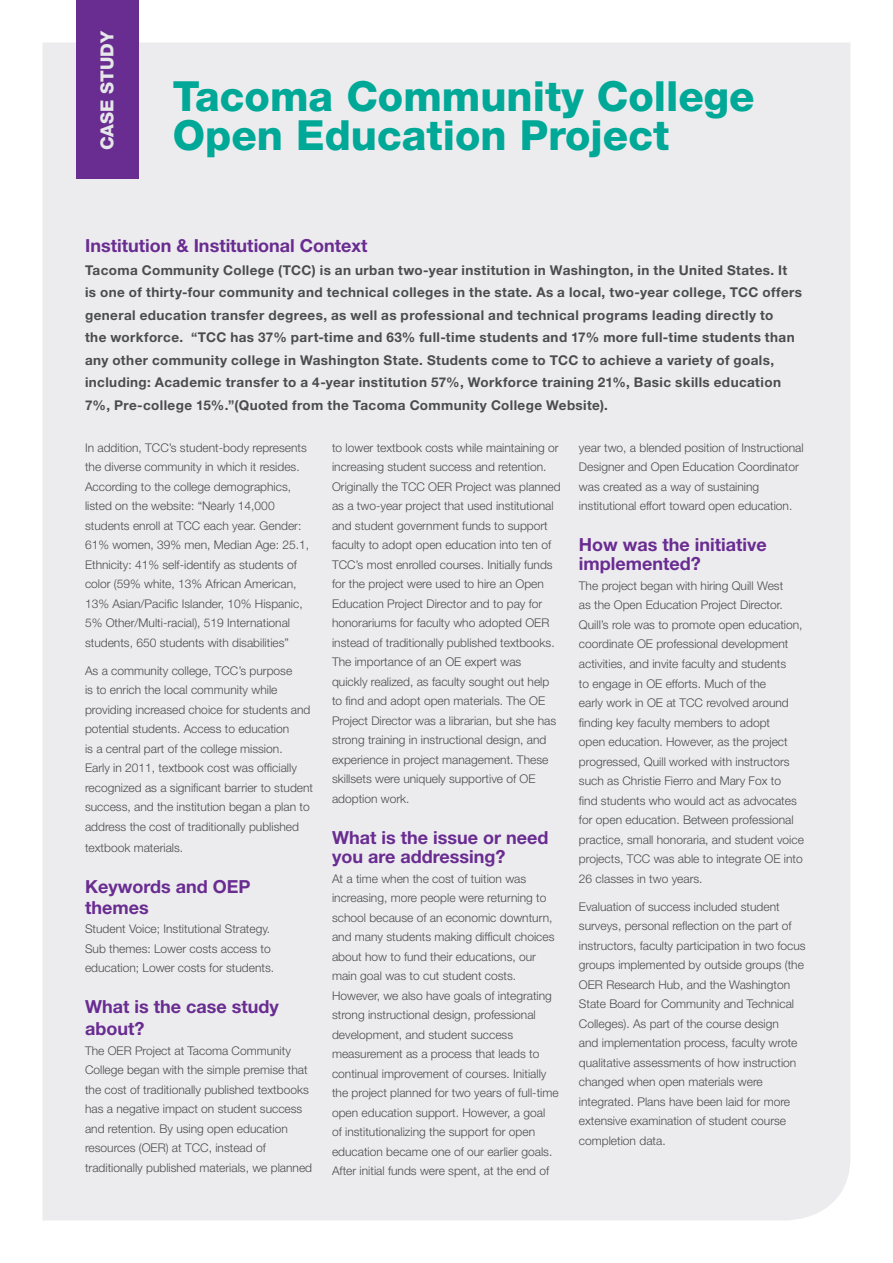
<style>
.page{position:relative;width:893px;height:1263px;background:#fff}
.page>*{position:absolute;margin:0;border:0;box-sizing:border-box;transform-origin:0 0}
.t1{font:800 41.55px/39.5px "Helvetica Neue";color:#00a897}
.t2{font:700 18px/19.5px "Helvetica Neue";color:#692c91}
.t3{font:800 18px "Helvetica Neue";color:#e6e7e9}
.t4{font:700 13.5px/22.5px "Helvetica Neue";letter-spacing:.03em;color:#4b4c4d}
.t5{font:300 12px/19.5px "Helvetica Neue";color:#4b4c4d}
</style>
<div class="page">
<div style="left:43px;top:43px;width:807px;height:1177px;background:#ececee"></div>
<div style="left:77px;top:0;width:62px;height:179px;background:#692c91"></div>
<h2 class="t3" style="left:97px;top:150px;width:121px;rotate:-90deg">CASE STUDY</h2>
<h1 class="t1" style="left:173px;top:76px;width:583px">Tacoma Community College<br>Open Education Project</h1>
<h2 class="t2" style="left:85px;top:236px;width:284px">Institution &amp; Institutional Context</h2>
<p class="t4" style="left:85px;top:258px;width:719px">Tacoma Community College (TCC) is an urban two-year institution in Washington, in the United States. It<br>is one of thirty-four community and technical colleges in the state. As a local, two-year college, TCC offers general education transfer degrees, as well as professional and technical programs leading directly to<br>the workforce. “TCC has 37% part-time and 63% full-time students and 17% more full-time students than any other community college in Washington State. Students come to TCC to achieve a variety of goals, including: Academic transfer to a 4-year institution 57%, Workforce training 21%, Basic skills education 7%, Pre-college 15%.”(Quoted from the Tacoma Community College Website).</p>
<p class="t5" style="left:85px;top:437px;width:226px">In addition, TCC’s student-body represents the diverse community in which it resides.<br>According to the college demographics, listed on the website: “Nearly 14,000 students enroll at TCC each year. Gender:<br>61% women, 39% men, Median Age: 25.1, Ethnicity: 41% self-identify as students of color (59% white, 13% African American, 13% Asian/Pacific Islander, 10% Hispanic, 5% Other/Multi-racial), 519 International students, 650 students with disabilities”</p>
<p class="t5" style="left:85px;top:660px;width:230px">As a community college, TCC’s purpose<br>is to enrich the local community while providing increased choice for students and potential students. Access to education<br>is a central part of the college mission.<br>Early in 2011, textbook cost was officially recognized as a significant barrier to student success, and the institution began a plan to address the cost of traditionally published</p>
<p class="t5" style="left:85px;top:837px;width:100px">textbook materials.</p>
<h2 class="t2" style="left:85px;top:875px;width:167px;line-height:21px">Keywords and OEP themes</h2>
<p class="t5" style="left:85px;top:919px;width:191px">Student Voice; Institutional Strategy.<br>Sub themes: Lower costs access to education; Lower costs for students.</p>
<h2 class="t2" style="left:85px;top:995px;width:195px;line-height:22.5px">What is the case study about?</h2>
<p class="t5" style="left:85px;top:1040px;width:229px">The OER Project at Tacoma Community College began with the simple premise that the cost of traditionally published textbooks has a negative impact on student success and retention. By using open education resources (OER) at TCC, instead of traditionally published materials, we planned</p>
<p class="t5" style="left:332px;top:437px;width:230px">to lower textbook costs while maintaining or increasing student success and retention.<br>Originally the TCC OER Project was planned as a two-year project that used institutional and student government funds to support faculty to adopt open education into ten of TCC’s most enrolled courses. Initially funds for the project were used to hire an Open Education Project Director and to pay for honorariums for faculty who adopted OER instead of traditionally published textbooks.<br>The importance of an OE expert was<br>quickly realized, as faculty sought out help to find and adopt open materials. The OE Project Director was a librarian, but she has strong training in instructional design, and experience in project management. These skillsets were uniquely supportive of OE adoption work.</p>
<h2 class="t2" style="left:332px;top:827px;width:218px">What is the issue or need you are addressing?</h2>
<p class="t5" style="left:332px;top:868px;width:228px">At a time when the cost of tuition was increasing, more people were returning to school because of an economic downturn, and many students making difficult choices about how to fund their educations, our main goal was to cut student costs.<br>However, we also have goals of integrating strong instructional design, professional development, and student success measurement as a process that leads to continual improvement of courses. Initially the project planned for two years of full-time open education support. However, a goal<br>of institutionalizing the support for open education became one of our earlier goals.<br>After initial funds were spent, at the end of</p>
<p class="t5" style="left:579px;top:437px;width:226px">year two, a blended position of Instructional Designer and Open Education Coordinator was created as a way of sustaining institutional effort toward open education.</p>
<h2 class="t2" style="left:579px;top:534px;width:189px">How was the initiative implemented?</h2>
<p class="t5" style="left:579px;top:576px;width:226px">The project began with hiring Quill West<br>as the Open Education Project Director.<br>Quill’s role was to promote open education, coordinate OE professional development activities, and invite faculty and students<br>to engage in OE efforts. Much of the<br>early work in OE at TCC revolved around finding key faculty members to adopt<br>open education. However, as the project progressed, Quill worked with instructors such as Christie Fierro and Mary Fox to<br>find students who would act as advocates for open education. Between professional practice, small honoraria, and student voice projects, TCC was able to integrate OE into 26 classes in two years.</p>
<p class="t5" style="left:579px;top:896px;width:228px">Evaluation of success included student surveys, personal reflection on the part of instructors, faculty participation in two focus groups implemented by outside groups (the OER Research Hub, and the Washington State Board for Community and Technical Colleges). As part of the course design<br>and implementation process, faculty wrote qualitative assessments of how instruction changed when open materials were integrated. Plans have been laid for more extensive examination of student course completion data.</p>
</div>
